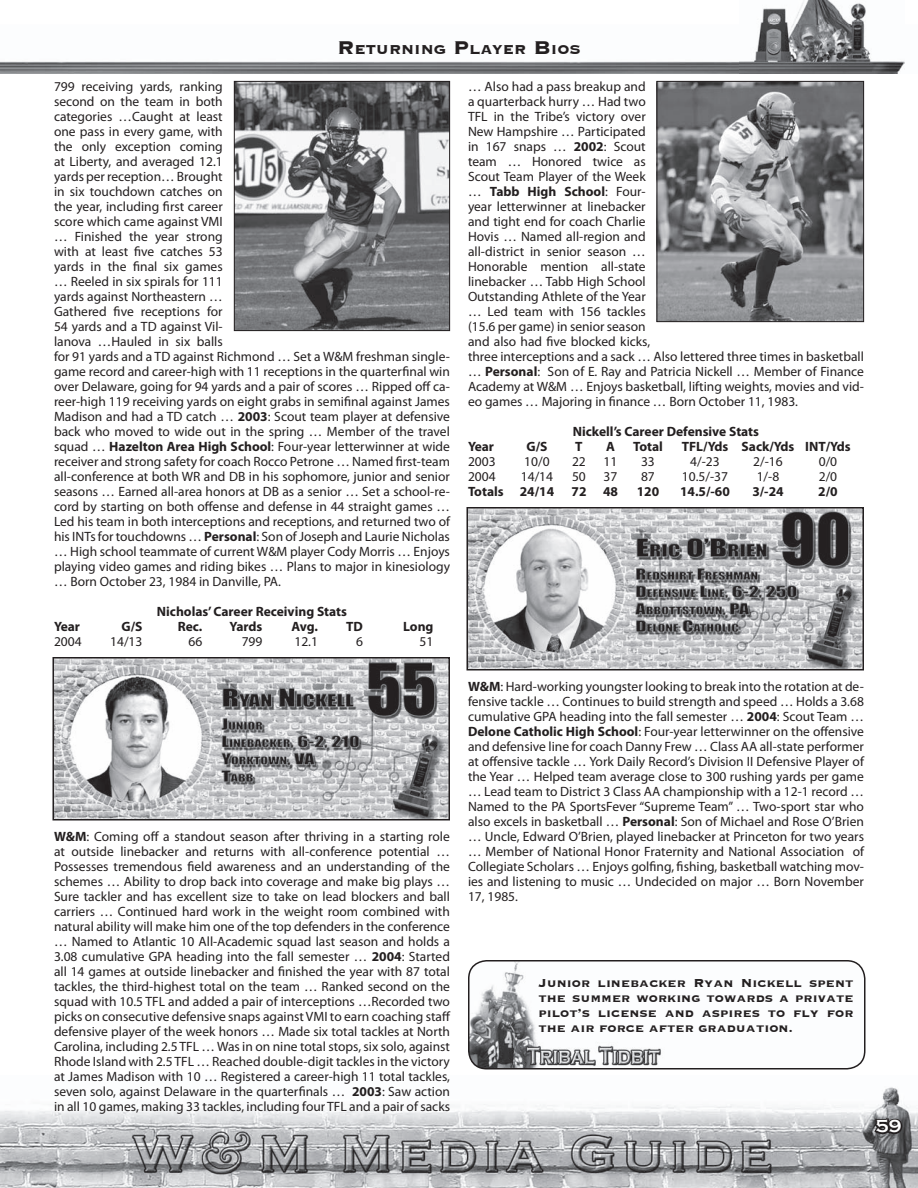
<style>
.page{position:relative;width:918px;height:1188px;background:#fff}
.page>*{position:absolute;margin:0;border:0;box-sizing:border-box;transform-origin:0 0}
.t1{font:700 18px "Copperplate Gothic";color:#fff}
.t2{font:700 16.8px "Copperplate";color:#231f20}
.t3{font:700 15px/15px "Copperplate";color:#231f20;text-align:justify}
.t4{font:13.5px/15px "Myriad Pro";color:#231f20}
.t5{font:700 13.5px "Myriad Pro";color:#231f20}
.s1{font-size:24px}
.s2{font-weight:700}
</style>
<div class="page">
<img style="left:0;top:1087px;width:918px;height:101px">
<img style="left:760px;top:0;width:106px;height:24px">
<img style="left:0;top:24px;width:905px;height:50px">
<svg style="left:872px;top:1116px;width:32px;height:20px"></svg>
<img style="left:469px;top:510px;width:392px;height:157px">
<div style="left:466px;top:507px;width:398px;height:163px;border:2px solid #231f20"></div>
<img style="left:55px;top:660px;width:392px;height:157px">
<div style="left:52px;top:657px;width:398px;height:163px;border:2px solid #231f20"></div>
<img style="left:236px;top:83px;width:212px;height:246px">
<div style="left:234px;top:81px;width:216px;height:250px;border:1px solid #231f20"></div>
<img style="left:659px;top:83px;width:203px;height:237px">
<div style="left:657px;top:81px;width:207px;height:241px;border:1px solid #231f20"></div>
<img style="left:469px;top:961px;width:396px;height:108px;border-radius:18px">
<div style="left:468px;top:960px;width:398px;height:110px;border:2px solid #231f20;border-radius:18px"></div>
<p class="t2" style="left:337px;top:39px;width:245px"><span class="s1">R</span>ETURNING <span class="s1">P</span>LAYER <span class="s1">B</span>IOS</p>
<p class="t4" style="left:54px;top:79px;width:398px">799 receiving yards, ranking<br>second on the team in both<br>categories …Caught at least<br>one pass in every game, with<br>the only exception coming<br>at Liberty, and averaged 12.1<br>yards per reception… Brought<br>in six touchdown catches on<br>the year, including first career<br>score which came against VMI<br>… Finished the year strong<br>with at least five catches 53<br>yards in the final six games<br>… Reeled in six spirals for 111<br>yards against Northeastern …<br>Gathered five receptions for<br>54 yards and a TD against Vil-<br>lanova …Hauled in six balls<br>for 91 yards and a TD against Richmond … Set a W&amp;M freshman single&shy;game record and career-high with 11 receptions in the quarterfinal win over Delaware, going for 94 yards and a pair of scores … Ripped off ca&shy;reer-high 119 receiving yards on eight grabs in semifinal against James Madison and had a TD catch … <span class="s2">2003</span>: Scout team player at defensive back who moved to wide out in the spring … Member of the travel squad … <span class="s2">Hazelton Area High School</span>: Four-year letterwinner at wide receiver and strong safety for coach Rocco Petrone … Named first-team all-conference at both WR and DB in his sophomore, junior and senior seasons … Earned all-area honors at DB as a senior … Set a school-re&shy;cord by starting on both offense and defense in 44 straight games … Led his team in both interceptions and receptions, and returned two of his INTs for touchdowns … <span class="s2">Personal</span>: Son of Joseph and Laurie Nicholas … High school teammate of current W&amp;M player Cody Morris … Enjoys playing video games and riding bikes … Plans to major in kinesiology … Born October 23, 1984 in Danville, PA.</p>
<p class="t5" style="left:157px;top:604px;width:192px">Nicholas’ Career Receiving Stats</p>
<p class="t5" style="left:54px;top:619px;width:28px">Year</p>
<p class="t5" style="left:122px;top:619px;width:22px">G/S</p>
<p class="t5" style="left:178px;top:619px;width:26px">Rec.</p>
<p class="t5" style="left:230px;top:619px;width:34px">Yards</p>
<p class="t5" style="left:291px;top:619px;width:28px">Avg.</p>
<p class="t5" style="left:346px;top:619px;width:18px">TD</p>
<p class="t5" style="left:403px;top:619px;width:32px">Long</p>
<p class="t4" style="left:54px;top:634px;width:29px">2004</p>
<p class="t4" style="left:110px;top:634px;width:34px">14/13</p>
<p class="t4" style="left:189px;top:634px;width:15px">66</p>
<p class="t4" style="left:242px;top:634px;width:22px">799</p>
<p class="t4" style="left:294px;top:634px;width:25px">12.1</p>
<p class="t4" style="left:356px;top:634px;width:8px">6</p>
<p class="t4" style="left:420px;top:634px;width:15px">51</p>
<p class="t4" style="left:468px;top:79px;width:398px">… Also had a pass breakup and<br>a quarterback hurry … Had two<br>TFL in the Tribe’s victory over<br>New Hampshire … Participated<br>in 167 snaps … <span class="s2">2002</span>: Scout<br>team … Honored twice as<br>Scout Team Player of the Week<br>… <span class="s2">Tabb High School</span>: Four-<br>year letterwinner at linebacker<br>and tight end for coach Charlie<br>Hovis … Named all-region and<br>all-district in senior season …<br>Honorable mention all-state<br>linebacker … Tabb High School<br>Outstanding Athlete of the Year<br>… Led team with 156 tackles<br>(15.6 per game) in senior season<br>and also had five blocked kicks,<br>three interceptions and a sack … Also lettered three times in basketball … <span class="s2">Personal</span>: Son of E. Ray and Patricia Nickell … Member of Finance Academy at W&amp;M … Enjoys basketball, lifting weights, movies and vid&shy;eo games … Majoring in finance … Born October 11, 1983.</p>
<p class="t5" style="left:573px;top:424px;width:188px">Nickell’s Career Defensive Stats</p>
<p class="t5" style="left:468px;top:439px;width:28px">Year</p>
<p class="t5" style="left:527px;top:439px;width:22px">G/S</p>
<p class="t5" style="left:575px;top:439px;width:9px">T</p>
<p class="t5" style="left:606px;top:439px;width:10px">A</p>
<p class="t5" style="left:633px;top:439px;width:31px">Total</p>
<p class="t5" style="left:682px;top:439px;width:171px">TFL/Yds Sack/Yds INT/Yds</p>
<p class="t4" style="left:468px;top:454px;width:29px">2003</p>
<p class="t4" style="left:524px;top:454px;width:27px">10/0</p>
<p class="t4" style="left:572px;top:454px;width:15px">22</p>
<p class="t4" style="left:604px;top:454px;width:15px">11</p>
<p class="t4" style="left:641px;top:454px;width:15px">33</p>
<p class="t4" style="left:690px;top:454px;width:31px">4/-23</p>
<p class="t4" style="left:753px;top:454px;width:31px">2/-16</p>
<p class="t4" style="left:819px;top:454px;width:20px">0/0</p>
<p class="t4" style="left:468px;top:469px;width:29px">2004</p>
<p class="t4" style="left:521px;top:469px;width:34px">14/14</p>
<p class="t4" style="left:572px;top:469px;width:15px">50</p>
<p class="t4" style="left:604px;top:469px;width:15px">37</p>
<p class="t4" style="left:641px;top:469px;width:15px">87</p>
<p class="t4" style="left:682px;top:469px;width:48px">10.5/-37</p>
<p class="t4" style="left:757px;top:469px;width:24px">1/-8</p>
<p class="t4" style="left:819px;top:469px;width:20px">2/0</p>
<p class="t5" style="left:468px;top:484px;width:88px">Totals 24/14</p>
<p class="t5" style="left:572px;top:484px;width:48px">72 48</p>
<p class="t5" style="left:637px;top:484px;width:24px">120</p>
<p class="t5" style="left:680px;top:484px;width:51px">14.5/-60</p>
<p class="t5" style="left:752px;top:484px;width:33px">3/-24</p>
<p class="t5" style="left:818px;top:484px;width:21px">2/0</p>
<p class="t4" style="left:54px;top:829px;width:398px;text-align:justify"><span class="s2">W&amp;M</span>: Coming off a standout season after thriving in a starting role at outside linebacker and returns with all-conference potential … Possesses tremendous field awareness and an understanding of the schemes … Ability to drop back into coverage and make big plays … Sure tackler and has excellent size to take on lead blockers and ball carriers … Continued hard work in the weight room combined with natural ability will make him one of the top defenders in the conference … Named to Atlantic 10 All-Academic squad last season and holds a 3.08 cumulative GPA heading into the fall semester … <span class="s2">2004</span>: Started all 14 games at outside linebacker and finished the year with 87 total tackles, the third-highest total on the team … Ranked second on the squad with 10.5 TFL and added a pair of interceptions …Recorded two picks on consecutive defensive snaps against VMI to earn coaching staff defensive player of the week honors … Made six total tackles at North Carolina, including 2.5 TFL … Was in on nine total stops, six solo, against Rhode Island with 2.5 TFL … Reached double-digit tackles in the victory at James Madison with 10 … Registered a career-high 11 total tackles, seven solo, against Delaware in the quarterfinals … <span class="s2">2003</span>: Saw action in all 10 games, making 33 tackles, including four TFL and a pair of sacks</p>
<p class="t4" style="left:468px;top:679px;width:398px;text-align:justify"><span class="s2">W&amp;M</span>: Hard-working youngster looking to break into the rotation at de&shy;fensive tackle … Continues to build strength and speed … Holds a 3.68 cumulative GPA heading into the fall semester … <span class="s2">2004</span>: Scout Team … <span class="s2">Delone Catholic High School</span>: Four-year letterwinner on the offensive and defensive line for coach Danny Frew … Class AA all-state performer at offensive tackle … York Daily Record’s Division II Defensive Player of the Year … Helped team average close to 300 rushing yards per game … Lead team to District 3 Class AA championship with a 12-1 record … Named to the PA SportsFever “Supreme Team” … Two-sport star who also excels in basketball … <span class="s2">Personal</span>: Son of Michael and Rose O’Brien … Uncle, Edward O’Brien, played linebacker at Princeton for two years … Member of National Honor Fraternity and National Association of Collegiate Scholars … Enjoys golfing, fishing, basketball watching mov&shy;ies and listening to music … Undecided on major … Born November 17, 1985.</p>
<p class="t3" style="left:538px;top:974px;width:317px">Junior linebacker Ryan Nickell spent the summer working towards a private pilot’s license and aspires to fly for the air force after graduation.</p>
<h1 class="t1" style="left:876px;top:1117px;width:27px">59</h1>
</div>
